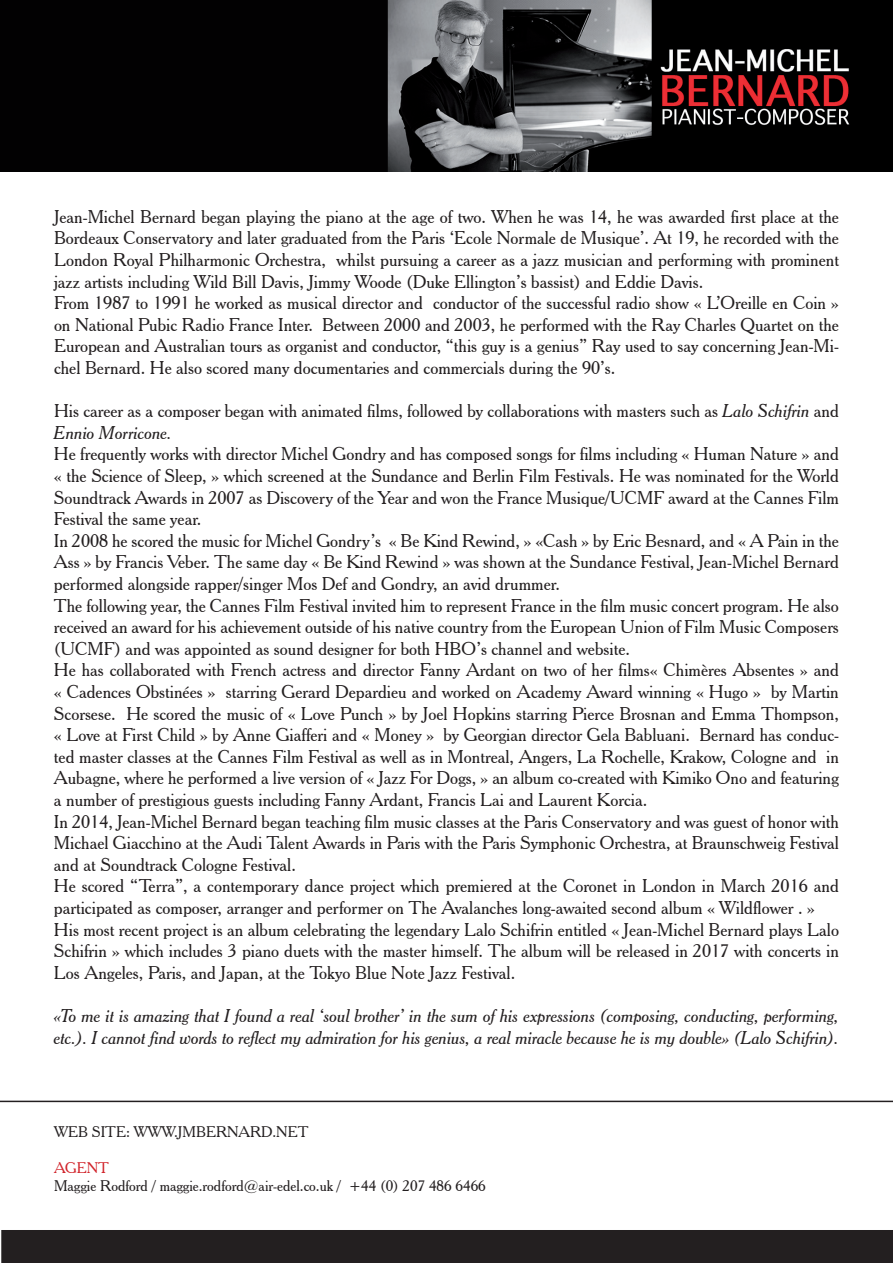
<style>
.page{position:relative;width:893px;height:1263px;background:#fff}
.page>*{position:absolute;margin:0;border:0;box-sizing:border-box;transform-origin:0 0}
.t1{font:18px/21.6px "Cheltenham BT";color:#231f20}
.t2{font:italic 18px/21.6px "Cheltenham BT";color:#231f20}
.t3{font:15px "Cheltenham BT";color:#231f20}
.t4{font:15px "Cheltenham BT";color:#d1232a}
.s1{font-style:italic}
</style>
<div class="page">
<img style="left:0;top:0;width:893px;height:172px">
<hr style="left:0;top:1101px;width:893px;height:1px;background:#231f20">
<div style="left:1px;top:1230px;width:892px;height:33px;background:#231f20"></div>
<p class="t1" style="left:54px;top:205px;width:786px">Jean-Michel Bernard began playing the piano at the age of two. When he was 14, he was awarded first place at the Bordeaux Conservatory and later graduated from the Paris ‘Ecole Normale de Musique’. At 19, he recorded with the London Royal Philharmonic Orchestra, whilst pursuing a career as a jazz musician and performing with prominent jazz artists including Wild Bill Davis, Jimmy Woode (Duke Ellington’s bassist) and Eddie Davis.<br>From 1987 to 1991 he worked as musical director and conductor of the successful radio show « L’Oreille en Coin » on National Pubic Radio France Inter. Between 2000 and 2003, he performed with the Ray Charles Quartet on the European and Australian tours as organist and conductor, “this guy is a genius” Ray used to say concerning Jean-Mi&shy;chel Bernard. He also scored many documentaries and commercials during the 90’s.</p>
<p class="t1" style="left:54px;top:400px;width:786px">His career as a composer began with animated films, followed by collaborations with masters such as <span class="s1">Lalo Schifrin</span> and<br><span class="s1">Ennio Morricone.</span></p>
<p class="t1" style="left:54px;top:443px;width:786px">He frequently works with director Michel Gondry and has composed songs for films including « Human Nature » and « the Science of Sleep, » which screened at the Sundance and Berlin Film Festivals. He was nominated for the World Soundtrack Awards in 2007 as Discovery of the Year and won the France Musique/UCMF award at the Cannes Film Festival the same year.<br>In 2008 he scored the music for Michel Gondry’s « Be Kind Rewind, » «Cash » by Eric Besnard, and « A Pain in the Ass » by Francis Veber. The same day « Be Kind Rewind » was shown at the Sundance Festival, Jean-Michel Bernard performed alongside rapper/singer Mos Def and Gondry, an avid drummer.<br>The following year, the Cannes Film Festival invited him to represent France in the film music concert program. He also received an award for his achievement outside of his native country from the European Union of Film Music Composers (UCMF) and was appointed as sound designer for both HBO’s channel and website.<br>He has collaborated with French actress and director Fanny Ardant on two of her films« Chimères Absentes » and « Cadences Obstinées » starring Gerard Depardieu and worked on Academy Award winning « Hugo » by Martin Scorsese. He scored the music of « Love Punch » by Joel Hopkins starring Pierce Brosnan and Emma Thompson, « Love at First Child » by Anne Giafferi and « Money » by Georgian director Gela Babluani. Bernard has conduc&shy;ted master classes at the Cannes Film Festival as well as in Montreal, Angers, La Rochelle, Krakow, Cologne and in Aubagne, where he performed a live version of « Jazz For Dogs, » an album co-created with Kimiko Ono and featuring a number of prestigious guests including Fanny Ardant, Francis Lai and Laurent Korcia.<br>In 2014, Jean-Michel Bernard began teaching film music classes at the Paris Conservatory and was guest of honor with Michael Giacchino at the Audi Talent Awards in Paris with the Paris Symphonic Orchestra, at Braunschweig Festival and at Soundtrack Cologne Festival.<br>He scored “Terra”, a contemporary dance project which premiered at the Coronet in London in March 2016 and participated as composer, arranger and performer on The Avalanches long-awaited second album « Wildflower . » His most recent project is an album celebrating the legendary Lalo Schifrin entitled « Jean-Michel Bernard plays Lalo Schifrin » which includes 3 piano duets with the master himself. The album will be released in 2017 with concerts in Los Angeles, Paris, and Japan, at the Tokyo Blue Note Jazz Festival.</p>
<p class="t2" style="left:54px;top:1005px;width:786px">«To me it is amazing that I found a real ‘soul brother’ in the sum of his expressions (composing, conducting, performing, etc.). I cannot find words to reflect my admiration for his genius, a real miracle because he is my double» (Lalo Schifrin).</p>
<p class="t3" style="left:54px;top:1122px;width:256px">WEB SITE: WWW.JMBERNARD.NET</p>
<p class="t4" style="left:54px;top:1158px;width:57px">AGENT</p>
<p class="t3" style="left:54px;top:1176px;width:433px">Maggie Rodford / maggie.rodford@air-edel.co.uk / +44 (0) 207 486 6466</p>
</div>
